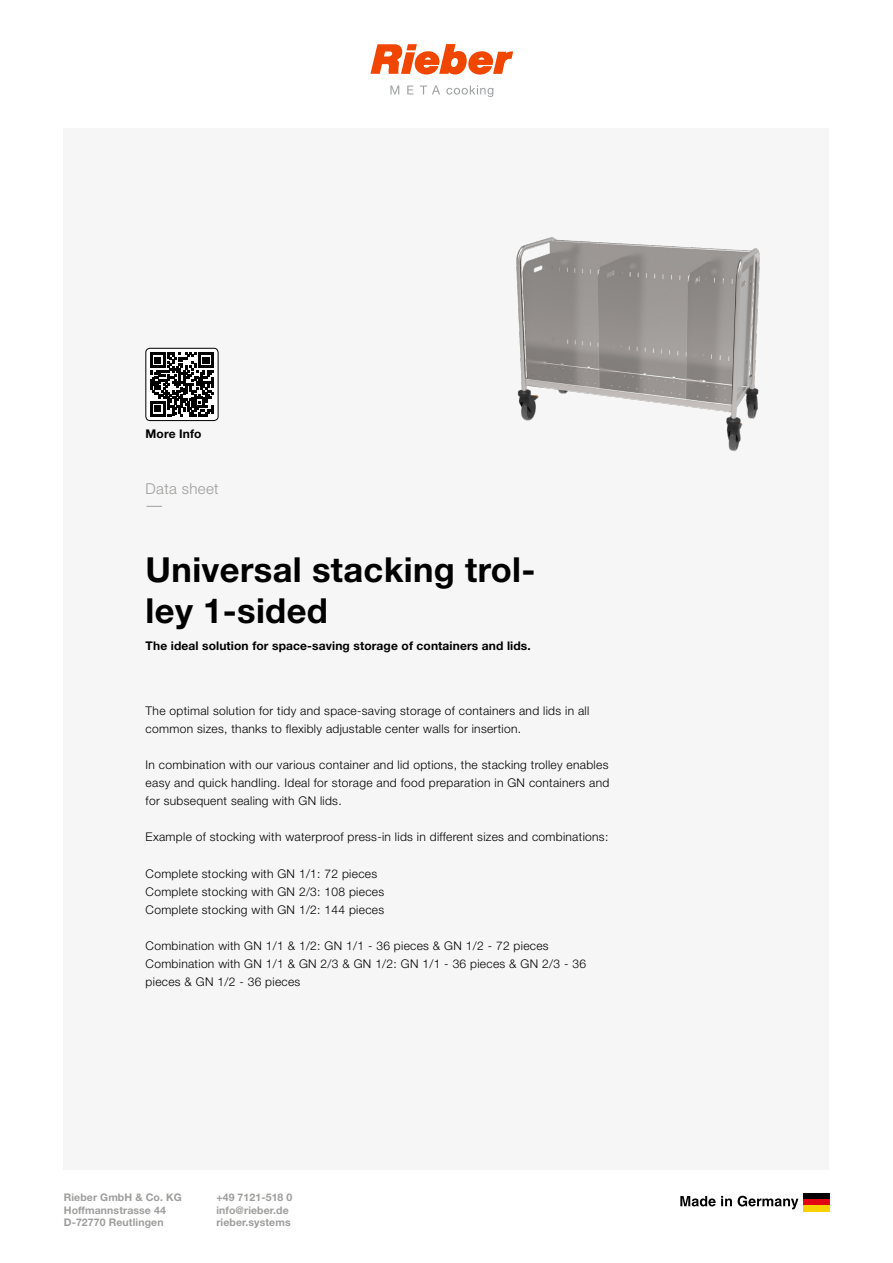
<style>
.page{position:relative;width:893px;height:1263px;background:#fff}
.page>*{position:absolute;margin:0;border:0;box-sizing:border-box;transform-origin:0 0}
.titel{font:700 34.5px/40.5px "Helvetica Neue LT Std";letter-spacing:.01em;color:#000}
.datenblatt{font:300 15px "Helvetica Neue LT Std";letter-spacing:.025em;color:#9d9d9c}
.marketingtext{font:300 12px/18px "Helvetica Neue LT Std";letter-spacing:.025em;color:#000}
.zwischentitel{font:700 12px "Helvetica Neue LT Std";letter-spacing:.01em;color:#000}
.t1{font:700 10.5px/12.6px "Helvetica Neue LT Std";letter-spacing:.01em;color:#9d9d9c}
</style>
<div class="page">
<div style="left:64px;top:128px;width:765px;height:1041px;background:#f6f6f6"></div>
<div style="left:803px;top:1193px;width:26px;height:6px;background:#000"></div>
<div style="left:803px;top:1199px;width:26px;height:6px;background:#e30613"></div>
<div style="left:803px;top:1205px;width:26px;height:6px;background:#f8d200"></div>
<svg style="left:680px;top:1196px;width:52px;height:10px"></svg>
<svg style="left:738px;top:1196px;width:60px;height:13px"></svg>
<svg style="left:370px;top:44px;width:143px;height:31px"></svg>
<svg style="left:390px;top:86px;width:9px;height:8px"></svg>
<svg style="left:407px;top:86px;width:6px;height:8px"></svg>
<svg style="left:420px;top:86px;width:20px;height:8px"></svg>
<svg style="left:446px;top:86px;width:47px;height:11px"></svg>
<img style="left:516px;top:237px;width:244px;height:214px">
<svg style="left:146px;top:506px;width:16px;height:1px"></svg>
<div style="left:146px;top:348px;width:72px;height:73px;background:#fff;border-radius:4px"></div>
<div style="left:146px;top:348px;width:72px;height:73px;border:1px solid #000;border-radius:4px"></div>
<svg style="left:150px;top:352px;width:64px;height:64px"></svg>
<p class="zwischentitel" style="left:146px;top:426px;width:57px">More Info</p>
<p class="datenblatt" style="left:146px;top:480px;width:75px">Data sheet</p>
<p class="titel" style="left:146px;top:549px;width:391px">Universal stacking trol&shy;ley 1-sided</p>
<p class="zwischentitel" style="left:146px;top:639px;width:387px">The ideal solution for space-saving storage of containers and lids.</p>
<p class="marketingtext" style="left:146px;top:702px;width:445px">The optimal solution for tidy and space-saving storage of containers and lids in all common sizes, thanks to flexibly adjustable center walls for insertion.</p>
<p class="marketingtext" style="left:146px;top:756px;width:465px;text-align:justify">In combination with our various container and lid options, the stacking trolley enables easy and quick handling. Ideal for storage and food preparation in GN containers and for subsequent sealing with GN lids.</p>
<p class="marketingtext" style="left:146px;top:828px;width:464px">Example of stocking with waterproof press-in lids in different sizes and combinations:</p>
<p class="marketingtext" style="left:146px;top:864px;width:240px">Complete stocking with GN 1/1: 72 pieces<br>Complete stocking with GN 2/3: 108 pieces<br>Complete stocking with GN 1/2: 144 pieces</p>
<p class="marketingtext" style="left:146px;top:936px;width:442px">Combination with GN 1/1 &amp; 1/2: GN 1/1 - 36 pieces &amp; GN 1/2 - 72 pieces<br>Combination with GN 1/1 &amp; GN 2/3 &amp; GN 1/2: GN 1/1 - 36 pieces &amp; GN 2/3 - 36 pieces &amp; GN 1/2 - 36 pieces</p>
<p class="t1" style="left:64px;top:1191px;width:120px">Rieber GmbH &amp; Co. KG<br>Hoffmannstrasse 44<br>D-72770 Reutlingen</p>
<p class="t1" style="left:216px;top:1191px;width:77px">+49 7121-518 0 info@rieber.de rieber.systems</p>
</div>
